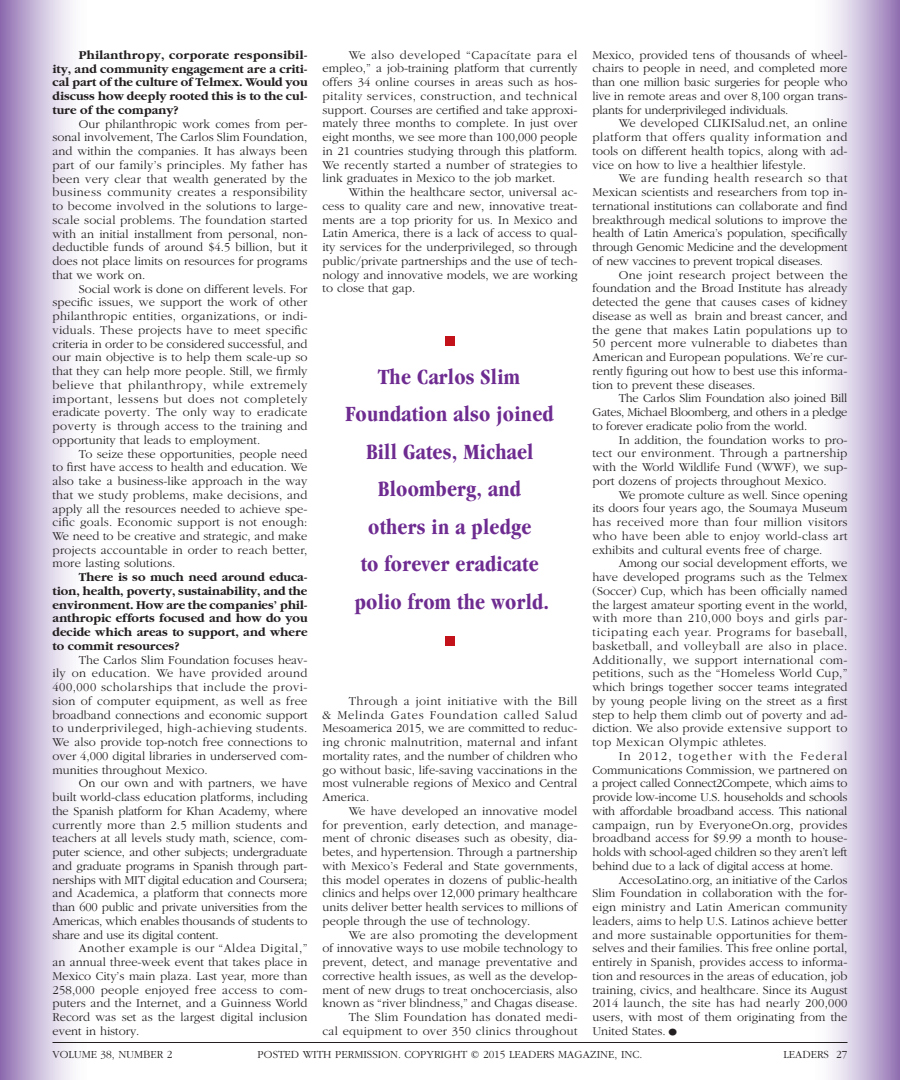
<style>
.page{position:relative;width:900px;height:1080px;background:#fff}
.page>*{position:absolute;margin:0;border:0;box-sizing:border-box;transform-origin:0 0}
.t1{font:700 condensed 22.5px/37.5px "Garamond";letter-spacing:.01em;color:#6e2c91;text-align:center}
.t2{font:300 12.5px/13.8px "Garamond";color:#231f20;text-align:justify}
.t3{font:700 12.5px/13.8px "Garamond";color:#231f20;text-align:justify}
.t4{font:300 11.25px "Garamond";color:#231f20}
.s1{font-size:22.5px}
</style>
<div class="page">
<div style="left:0;top:0;width:91px;height:1080px;background:linear-gradient(to right,#9576b5,#fff)"></div>
<div style="left:809px;top:0;width:91px;height:1080px;background:linear-gradient(to right,#fff,#997bb8)"></div>
<div style="left:445px;top:336px;width:10px;height:10px;background:#c4121a"></div>
<div style="left:445px;top:636px;width:10px;height:10px;background:#c4121a"></div>
<hr style="left:52px;top:1042px;width:796px;height:1px;background:#231f20">
<p class="t3" style="left:52px;top:48px;width:257px;text-indent:26px">Philanthropy, corporate responsibil&shy;ity, and community engagement are a criti&shy;cal part of the culture of Telmex. Would you discuss how deeply rooted this is to the cul&shy;ture of the company?</p>
<p class="t2" style="left:52px;top:117px;width:257px;text-indent:26px">Our philanthropic work comes from per&shy;sonal involvement, The Carlos Slim Foundation, and within the companies. It has always been part of our family’s principles. My father has been very clear that wealth generated by the business community creates a responsibility to become involved in the solutions to large&shy;scale social problems. The foundation started with an initial installment from personal, non&shy;deductible funds of around $4.5 billion, but it does not place limits on resources for programs that we work on.</p>
<p class="t2" style="left:52px;top:282px;width:257px;text-indent:26px">Social work is done on different levels. For specific issues, we support the work of other philanthropic entities, organizations, or indi&shy;viduals. These projects have to meet specific criteria in order to be considered successful, and our main objective is to help them scale-up so that they can help more people. Still, we firmly believe that philanthropy, while extremely important, lessens but does not completely eradicate poverty. The only way to eradicate poverty is through access to the training and opportunity that leads to employment.</p>
<p class="t2" style="left:52px;top:447px;width:257px;text-indent:26px">To seize these opportunities, people need to first have access to health and education. We also take a business-like approach in the way that we study problems, make decisions, and apply all the resources needed to achieve spe&shy;cific goals. Economic support is not enough:<br>We need to be creative and strategic, and make projects accountable in order to reach better, more lasting solutions.</p>
<p class="t3" style="left:52px;top:571px;width:257px;text-indent:26px">There is so much need around educa&shy;tion, health, poverty, sustainability, and the environment. How are the companies’ phil&shy;anthropic efforts focused and how do you decide which areas to support, and where to commit resources?</p>
<p class="t2" style="left:52px;top:653px;width:257px;text-indent:26px">The Carlos Slim Foundation focuses heav&shy;ily on education. We have provided around 400,000 scholarships that include the provi&shy;sion of computer equipment, as well as free broadband connections and economic support to underprivileged, high-achieving students.<br>We also provide top-notch free connections to over 4,000 digital libraries in underserved com&shy;munities throughout Mexico.</p>
<p class="t2" style="left:52px;top:777px;width:257px;text-indent:26px">On our own and with partners, we have built world-class education platforms, including the Spanish platform for Khan Academy, where currently more than 2.5 million students and teachers at all levels study math, science, com&shy;puter science, and other subjects; undergraduate and graduate programs in Spanish through part&shy;nerships with MIT digital education and Coursera; and Academica, a platform that connects more than 600 public and private universities from the Americas, which enables thousands of students to share and use its digital content.</p>
<p class="t2" style="left:52px;top:942px;width:257px;text-indent:26px">Another example is our “Aldea Digital,” an annual three-week event that takes place in Mexico City’s main plaza. Last year, more than 258,000 people enjoyed free access to com&shy;puters and the Internet, and a Guinness World Record was set as the largest digital inclusion event in history.</p>
<p class="t2" style="left:322px;top:48px;width:257px;text-indent:26px">We also developed “Capacítate para el empleo,” a job-training platform that currently offers 34 online courses in areas such as hos&shy;pitality services, construction, and technical support. Courses are certified and take approxi&shy;mately three months to complete. In just over eight months, we see more than 100,000 people in 21 countries studying through this platform.<br>We recently started a number of strategies to link graduates in Mexico to the job market.</p>
<p class="t2" style="left:322px;top:186px;width:257px;text-indent:26px">Within the healthcare sector, universal ac&shy;cess to quality care and new, innovative treat&shy;ments are a top priority for us. In Mexico and Latin America, there is a lack of access to qual&shy;ity services for the underprivileged, so through public/private partnerships and the use of tech&shy;nology and innovative models, we are working to close that gap.</p>
<h1 class="t1" style="left:345px;top:358px;width:210px">The Carlos Slim<br>Foundation also joined<br>Bill Gates, Michael<br>Bloomberg, and<br>others in a pledge<br>to forever eradicate polio from the world.</h1>
<p class="t2" style="left:322px;top:694px;width:257px;text-indent:26px">Through a joint initiative with the Bill &amp; Melinda Gates Foundation called Salud Mesoamerica 2015, we are committed to reduc&shy;ing chronic malnutrition, maternal and infant mortality rates, and the number of children who go without basic, life-saving vaccinations in the most vulnerable regions of Mexico and Central America.</p>
<p class="t2" style="left:322px;top:804px;width:257px;text-indent:26px">We have developed an innovative model for prevention, early detection, and manage&shy;ment of chronic diseases such as obesity, dia&shy;betes, and hypertension. Through a partnership with Mexico’s Federal and State governments, this model operates in dozens of public-health clinics and helps over 12,000 primary healthcare units deliver better health services to millions of people through the use of technology.</p>
<p class="t2" style="left:322px;top:928px;width:257px;text-align:right">We are also promoting the development<br>of innovative ways to use mobile technology to prevent, detect, and manage preventative and corrective health issues, as well as the develop&shy;ment of new drugs to treat onchocerciasis, also known as “river blindness,” and Chagas disease.<br>The Slim Foundation has donated medi-<br>cal equipment to over 350 clinics throughout</p>
<p class="t2" style="left:592px;top:48px;width:257px">Mexico, provided tens of thousands of wheel&shy;chairs to people in need, and completed more than one million basic surgeries for people who live in remote areas and over 8,100 organ trans&shy;plants for underprivileged individuals.</p>
<p class="t2" style="left:592px;top:117px;width:257px;text-indent:26px">We developed CLIKISalud.net, an online platform that offers quality information and tools on different health topics, along with ad&shy;vice on how to live a healthier lifestyle.</p>
<p class="t2" style="left:592px;top:172px;width:257px;text-indent:26px">We are funding health research so that Mexican scientists and researchers from top in&shy;ternational institutions can collaborate and find breakthrough medical solutions to improve the health of Latin America’s population, specifically through Genomic Medicine and the development of new vaccines to prevent tropical diseases.</p>
<p class="t2" style="left:592px;top:268px;width:257px;text-indent:26px">One joint research project between the foundation and the Broad Institute has already detected the gene that causes cases of kidney disease as well as brain and breast cancer, and the gene that makes Latin populations up to 50 percent more vulnerable to diabetes than American and European populations. We’re cur&shy;rently figuring out how to best use this informa&shy;tion to prevent these diseases.</p>
<p class="t2" style="left:592px;top:392px;width:257px;text-indent:26px">The Carlos Slim Foundation also joined Bill Gates, Michael Bloomberg, and others in a pledge to forever eradicate polio from the world.</p>
<p class="t2" style="left:592px;top:433px;width:257px;text-indent:26px">In addition, the foundation works to pro&shy;tect our environment. Through a partnership with the World Wildlife Fund (WWF), we sup&shy;port dozens of projects throughout Mexico.</p>
<p class="t2" style="left:592px;top:488px;width:257px;text-indent:26px">We promote culture as well. Since opening its doors four years ago, the Soumaya Museum has received more than four million visitors who have been able to enjoy world-class art exhibits and cultural events free of charge.</p>
<p class="t2" style="left:592px;top:557px;width:257px;text-indent:26px">Among our social development efforts, we have developed programs such as the Telmex (Soccer) Cup, which has been officially named the largest amateur sporting event in the world, with more than 210,000 boys and girls par&shy;ticipating each year. Programs for baseball, basketball, and volleyball are also in place.<br>Additionally, we support international com&shy;petitions, such as the “Homeless World Cup,” which brings together soccer teams integrated by young people living on the street as a first step to help them climb out of poverty and ad&shy;diction. We also provide extensive support to top Mexican Olympic athletes.</p>
<p class="t2" style="left:592px;top:749px;width:257px;text-indent:26px">In 2012, together with the Federal Communications Commission, we partnered on a project called Connect2Compete, which aims to provide low-income U.S. households and schools with affordable broadband access. This national campaign, run by EveryoneOn.org, provides broadband access for $9.99 a month to house&shy;holds with school-aged children so they aren’t left behind due to a lack of digital access at home.</p>
<p class="t2" style="left:592px;top:873px;width:257px;text-indent:26px">AccesoLatino.org, an initiative of the Carlos Slim Foundation in collaboration with the for&shy;eign ministry and Latin American community leaders, aims to help U.S. Latinos achieve better and more sustainable opportunities for them&shy;selves and their families. This free online portal, entirely in Spanish, provides access to informa&shy;tion and resources in the areas of education, job training, civics, and healthcare. Since its August 2014 launch, the site has had nearly 200,000 users, with most of them originating from the United States.<span class="s1">•</span></p>
<p class="t4" style="left:52px;top:1048px;width:121px">VOLUME 38, NUMBER 2</p>
<p class="t4" style="left:258px;top:1048px;width:386px">POSTED WITH PERMISSION. COPYRIGHT © 2015 LEADERS MAGAZINE, INC.</p>
<p class="t4" style="left:784px;top:1048px;width:65px">LEADERS 27</p>
</div>
